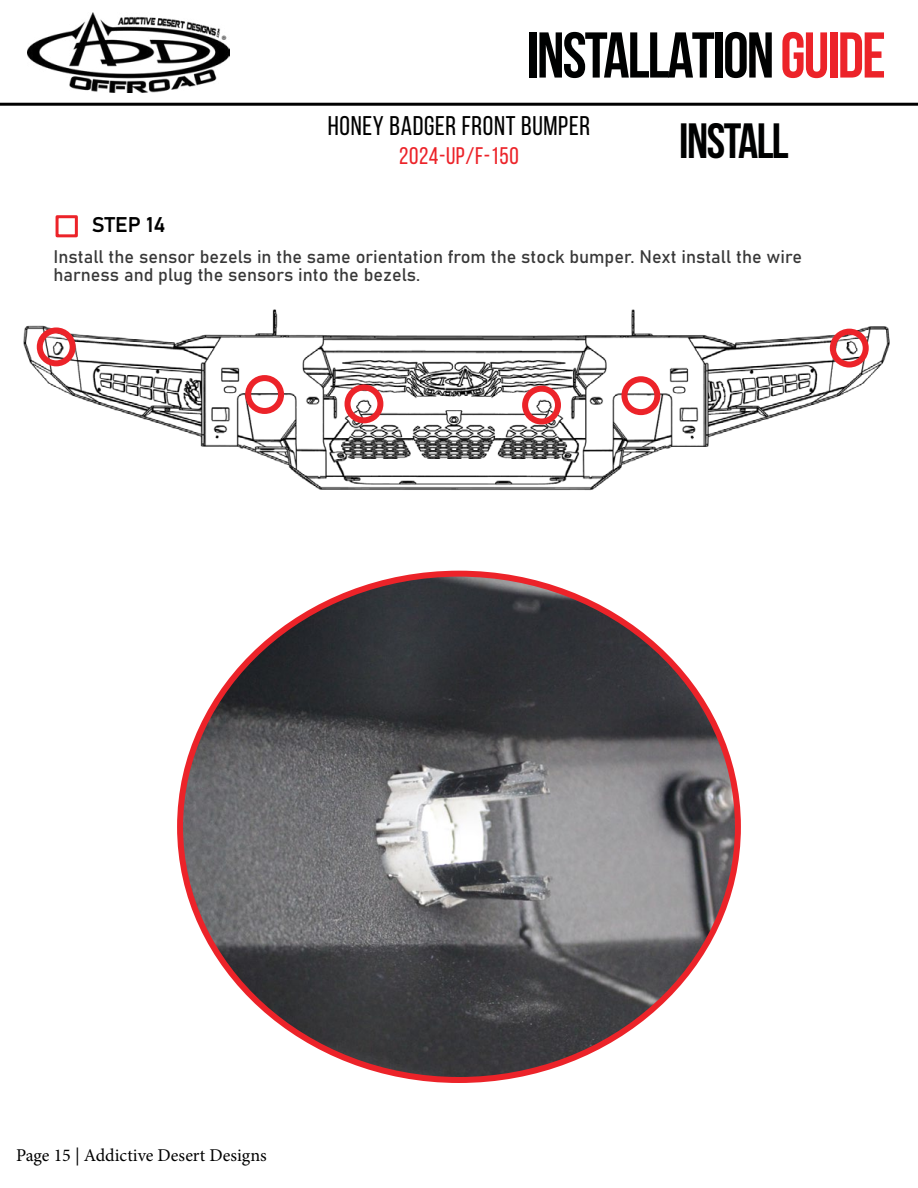
<style>
.page{position:relative;width:918px;height:1188px;background:#fff}
.page>*{position:absolute;margin:0;border:0;box-sizing:border-box;transform-origin:0 0}
.t1{font:700 64.5px "Bebas Neue";letter-spacing:-.03em;color:#000101}
.t2{font:700 49.5px "Bebas Neue";letter-spacing:-.03em;color:#000101}
.t3{font:27px "Bebas Neue";letter-spacing:.025em;color:#000}
.t4{font:24px "Bebas Neue";letter-spacing:.025em;color:#ec2329}
.t5{font:21px "Bahnschrift";color:#000}
.t6{font:18px/18px "Bahnschrift";color:#383838}
.t7{font:18px "Minion Pro";color:#000}
.s1{color:#ec2329}
</style>
<div class="page">
<hr style="left:0;top:103px;width:918px;height:3px;background:#000">
<img style="left:27px;top:12px;width:203px;height:80px">
<div style="left:56px;top:215px;width:22px;height:22px;border:3px solid #ec2329"></div>
<img style="left:23px;top:309px;width:867px;height:182px">
<div style="left:37px;top:327px;width:39px;height:39px;border:6px solid #ec2329;border-radius:50%"></div>
<div style="left:245px;top:375px;width:39px;height:39px;border:6px solid #ec2329;border-radius:50%"></div>
<div style="left:345px;top:384px;width:38px;height:39px;border:6px solid #ec2329;border-radius:50%"></div>
<div style="left:830px;top:329px;width:39px;height:39px;border:6px solid #ec2329;border-radius:50%"></div>
<div style="left:621px;top:376px;width:39px;height:39px;border:6px solid #ec2329;border-radius:50%"></div>
<div style="left:522px;top:386px;width:39px;height:39px;border:6px solid #ec2329;border-radius:50%"></div>
<img style="left:180px;top:574px;width:558px;height:506px">
<h1 class="t1" style="left:527px;top:20px;width:361px">INSTALLATION<span class="s1">guide</span></h1>
<h3 class="t3" style="left:328px;top:111px;width:264px">HONEY BADGER FRONT BUMPER</h3>
<h3 class="t4" style="left:399px;top:143px;width:121px">2024-UP/F-150</h3>
<h2 class="t2" style="left:679px;top:114px;width:111px">INSTALL</h2>
<p class="t5" style="left:92px;top:209px;width:75px">STEP 14</p>
<p class="t6" style="left:54px;top:247px;width:750px">Install the sensor bezels in the same orientation from the stock bumper. Next install the wire harness and plug the sensors into the bezels.</p>
<p class="t7" style="left:16px;top:1143px;width:252px">Page 15 | Addictive Desert Designs</p>
</div>
